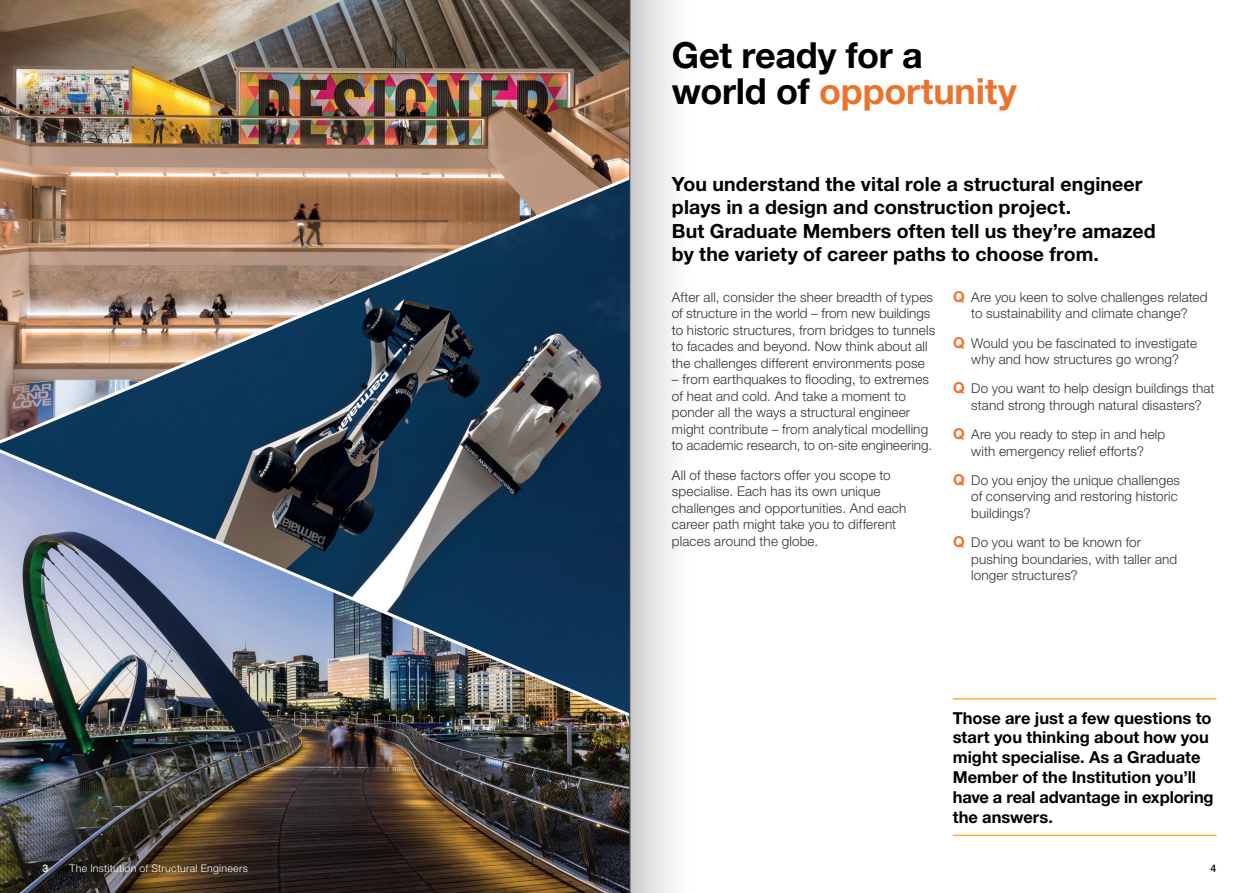
<style>
.page{position:relative;width:1259px;height:893px;background:#fff}
.page>*{position:absolute;margin:0;border:0;box-sizing:border-box;transform-origin:0 0}
.Header_A{font:700 36px/36px "Helvetica Neue LT Std";letter-spacing:-.01em;color:#000}
.Standfirst{font:700 19.5px/23.4px "Helvetica Neue LT Std";letter-spacing:.005em;color:#000}
.Pull-out{font:700 16.5px/19.8px "Helvetica Neue LT Std";color:#000}
.Body{font:300 13.5px/16.5px "Helvetica Neue LT Std";letter-spacing:.01em;color:#333}
.Body-2{font:300 10.5px "Helvetica Neue LT Std";letter-spacing:.03em;color:#fff}
.Body-3{font:500 10.5px "Helvetica Neue LT Std";color:#fff}
.t1{font:500 10.5px "Helvetica Neue LT Std";color:#000}
.s1{color:#eb732d}
.s2{font-weight:700;font-size:15px;color:#eb732d}
</style>
<div class="page">
<img style="left:0;top:450px;width:629px;height:442px">
<img style="left:0;top:0;width:629px;height:450px">
<hr style="left:952px;top:698px;width:264px;height:1px;background:#f7b03c">
<hr style="left:952px;top:834px;width:264px;height:2px;background:#f7b03c">
<div style="left:629px;top:0;width:80px;height:892px;background:linear-gradient(to right,#d1d1d1,#fff)"></div>
<hr style="left:629px;top:0;width:1px;height:892px;background:#4d4d4d">
<p class="Header_A" style="left:672px;top:37px;width:346px">Get ready for a world of <span class="s1">opportunity</span></p>
<p class="Standfirst" style="left:672px;top:172px;width:485px">You understand the vital role a structural engineer plays in a design and construction project.<br>But Graduate Members often tell us they’re amazed by the variety of career paths to choose from.</p>
<p class="Body" style="left:672px;top:288px;width:265px">After all, consider the sheer breadth of types of structure in the world – from new buildings to historic structures, from bridges to tunnels to facades and beyond. Now think about all the challenges different environments pose</p>
<p class="Body" style="left:672px;top:371px;width:262px">– from earthquakes to flooding, to extremes of heat and cold. And take a moment to ponder all the ways a structural engineer might contribute – from analytical modelling to academic research, to on-site engineering.</p>
<p class="Body" style="left:672px;top:466px;width:236px">All of these factors offer you scope to specialise. Each has its own unique challenges and opportunities. And each career path might take you to different places around the globe.</p>
<p class="Body" style="left:953px;top:288px;width:256px;text-align:center"><span class="s2">Q</span> Are you keen to solve challenges related to sustainability and climate change?</p>
<p class="Body" style="left:953px;top:334px;width:245px;text-align:center"><span class="s2">Q</span> Would you be fascinated to investigate why and how structures go wrong?</p>
<p class="Body" style="left:953px;top:380px;width:263px;text-align:center"><span class="s2">Q</span> Do you want to help design buildings that stand strong through natural disasters?</p>
<p class="Body" style="left:953px;top:426px;width:213px;text-align:center"><span class="s2">Q</span> Are you ready to step in and help with emergency relief efforts?</p>
<p class="Body" style="left:971px;top:471px;width:210px;text-indent:-18px"><span class="s2">Q</span> Do you enjoy the unique challenges of conserving and restoring historic buildings?</p>
<p class="Body" style="left:971px;top:534px;width:208px;text-indent:-18px"><span class="s2">Q</span> Do you want to be known for pushing boundaries, with taller and longer structures?</p>
<p class="Pull-out" style="left:952px;top:707px;width:262px">Those are just a few questions to start you thinking about how you might specialise. As a Graduate<br>Member of the Institution you’ll have a real advantage in exploring the answers.</p>
<p class="Body-3" style="left:42px;top:861px;width:7px">3</p>
<p class="Body-2" style="left:70px;top:861px;width:180px">The Institution of Structural Engineers</p>
<p class="t1" style="left:1210px;top:861px;width:7px">4</p>
</div>
